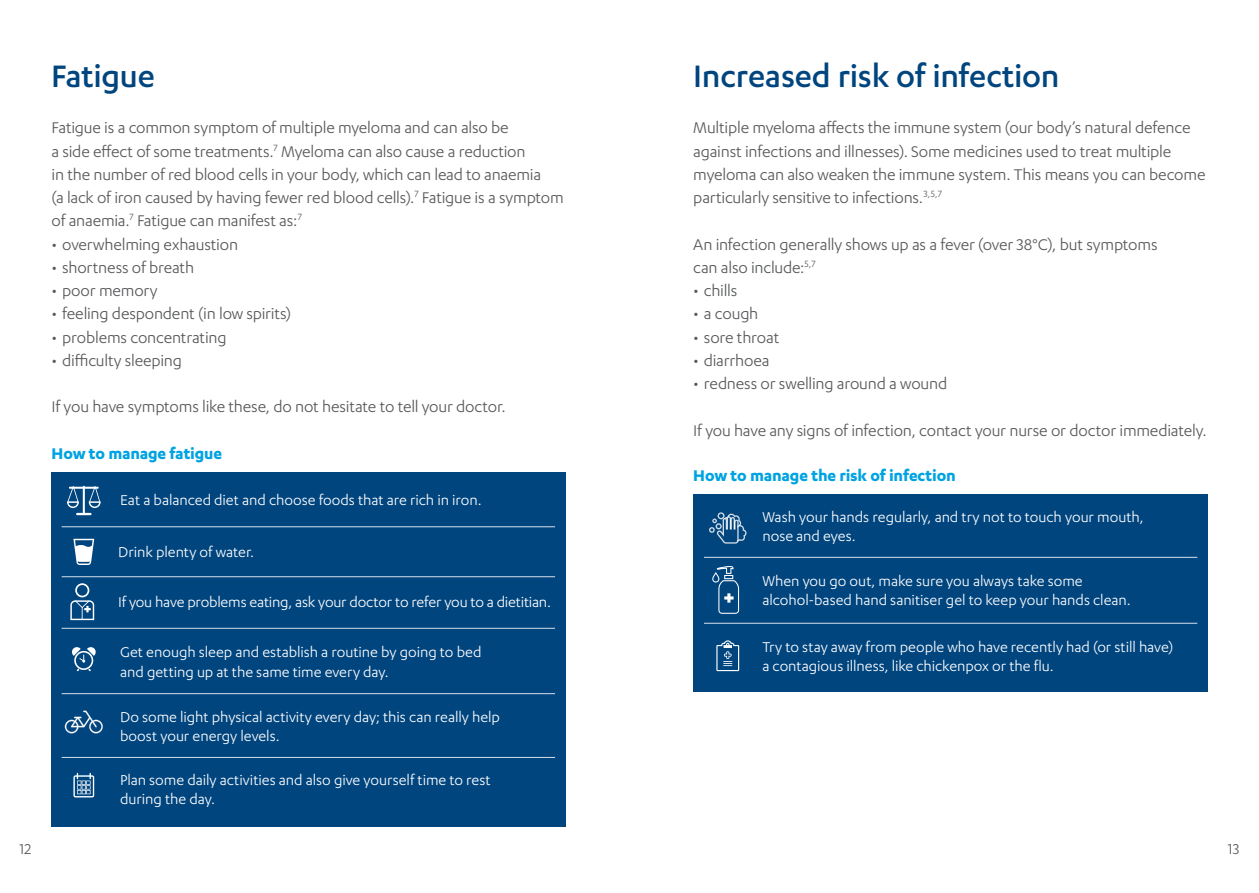
<style>
.page{position:relative;width:1259px;height:893px;background:#fff}
.page>*{position:absolute;margin:0;border:0;box-sizing:border-box;transform-origin:0 0}
.Page_title{font:500 36px "Karbon";letter-spacing:-.01em;color:#01457f}
.Body_copy_12pt_80__b{font:18px/23.2px "Karbon";letter-spacing:-.01em;color:#57585a}
.Level_1_heading{font:700 18px "Karbon";letter-spacing:-.01em;color:#00a3e1}
.t1{font:16.5px/19.5px "Karbon";letter-spacing:-.005em;color:#fff}
.t2{font:16.5px "Karbon";color:#57585a}
</style>
<div class="page">
<div style="left:693px;top:494px;width:515px;height:198px;background:#01457f"></div>
<hr style="left:704px;top:557px;width:493px;height:1px;background:#fff">
<svg style="left:709px;top:512px;width:37px;height:32px"></svg>
<hr style="left:704px;top:623px;width:493px;height:1px;background:#fff">
<svg style="left:716px;top:640px;width:23px;height:31px"></svg>
<svg style="left:712px;top:566px;width:27px;height:48px"></svg>
<div style="left:51px;top:472px;width:515px;height:354px;background:#01457f"></div>
<hr style="left:62px;top:526px;width:493px;height:1px;background:#fff">
<hr style="left:62px;top:693px;width:493px;height:1px;background:#fff">
<hr style="left:62px;top:757px;width:493px;height:1px;background:#fff">
<svg style="left:72px;top:647px;width:24px;height:24px"></svg>
<svg style="left:67px;top:486px;width:34px;height:29px"></svg>
<hr style="left:83px;top:486px;width:2px;height:28px;background:#fff">
<svg style="left:73px;top:773px;width:21px;height:24px"></svg>
<svg style="left:65px;top:711px;width:38px;height:22px"></svg>
<hr style="left:62px;top:576px;width:493px;height:1px;background:#fff">
<hr style="left:62px;top:628px;width:493px;height:1px;background:#fff">
<svg style="left:73px;top:539px;width:21px;height:26px"></svg>
<svg style="left:70px;top:583px;width:24px;height:37px"></svg>
<p class="Page_title" style="left:51px;top:56px;width:105px">Fatigue</p>
<p class="Body_copy_12pt_80__b" style="left:52px;top:116px;width:514px">Fatigue is a common symptom of multiple myeloma and can also be<br>a side effect of some treatments.<sup>7</sup> Myeloma can also cause a reduction<br>in the number of red blood cells in your body, which can lead to anaemia<br>(a lack of iron caused by having fewer red blood cells).<sup>7</sup> Fatigue is a symptom of anaemia.<sup>7</sup> Fatigue can manifest as:<sup>7</sup></p>
<p class="Body_copy_12pt_80__b" style="left:52px;top:232px;width:188px">• overwhelming exhaustion</p>
<p class="Body_copy_12pt_80__b" style="left:52px;top:255px;width:144px">• shortness of breath</p>
<p class="Body_copy_12pt_80__b" style="left:52px;top:279px;width:108px">• poor memory</p>
<p class="Body_copy_12pt_80__b" style="left:52px;top:302px;width:241px">• feeling despondent (in low spirits)</p>
<p class="Body_copy_12pt_80__b" style="left:52px;top:325px;width:176px">• problems concentrating</p>
<p class="Body_copy_12pt_80__b" style="left:52px;top:348px;width:132px">• difficulty sleeping</p>
<p class="Body_copy_12pt_80__b" style="left:52px;top:395px;width:456px">If you have symptoms like these, do not hesitate to tell your doctor.</p>
<p class="Level_1_heading" style="left:52px;top:443px;width:172px">How to manage fatigue</p>
<p class="t1" style="left:120px;top:490px;width:363px">Eat a balanced diet and choose foods that are rich in iron.</p>
<p class="t1" style="left:118px;top:542px;width:138px">Drink plenty of water.</p>
<p class="t1" style="left:118px;top:592px;width:434px">If you have problems eating, ask your doctor to refer you to a dietitian.</p>
<p class="t1" style="left:120px;top:642px;width:363px">Get enough sleep and establish a routine by going to bed and getting up at the same time every day.</p>
<p class="t1" style="left:120px;top:706px;width:381px">Do some light physical activity every day; this can really help boost your energy levels.</p>
<p class="t1" style="left:120px;top:770px;width:372px">Plan some daily activities and also give yourself time to rest during the day.</p>
<p class="Page_title" style="left:693px;top:56px;width:368px">Increased risk of infection</p>
<p class="Body_copy_12pt_80__b" style="left:693px;top:116px;width:514px">Multiple myeloma affects the immune system (our body’s natural defence against infections and illnesses). Some medicines used to treat multiple myeloma can also weaken the immune system. This means you can become particularly sensitive to infections.<sup>3,5,7</sup></p>
<p class="Body_copy_12pt_80__b" style="left:693px;top:232px;width:466px">An infection generally shows up as a fever (over 38°C), but symptoms can also include:<sup>5,7</sup></p>
<p class="Body_copy_12pt_80__b" style="left:693px;top:279px;width:46px">• chills</p>
<p class="Body_copy_12pt_80__b" style="left:693px;top:302px;width:67px">• a cough</p>
<p class="Body_copy_12pt_80__b" style="left:693px;top:325px;width:88px">• sore throat</p>
<p class="Body_copy_12pt_80__b" style="left:693px;top:348px;width:78px">• diarrhoea</p>
<p class="Body_copy_12pt_80__b" style="left:693px;top:372px;width:255px">• redness or swelling around a wound</p>
<p class="Body_copy_12pt_80__b" style="left:693px;top:418px;width:515px">If you have any signs of infection, contact your nurse or doctor immediately.</p>
<p class="Level_1_heading" style="left:693px;top:465px;width:264px">How to manage the risk of infection</p>
<p class="t1" style="left:762px;top:507px;width:383px">Wash your hands regularly, and try not to touch your mouth, nose and eyes.</p>
<p class="t1" style="left:762px;top:570px;width:370px">When you go out, make sure you always take some alcohol-based hand sanitiser gel to keep your hands clean.</p>
<p class="t1" style="left:762px;top:636px;width:412px">Try to stay away from people who have recently had (or still have) a contagious illness, like chickenpox or the flu.</p>
<p class="t2" style="left:20px;top:840px;width:13px">12</p>
<p class="t2" style="left:1227px;top:840px;width:13px">13</p>
</div>
